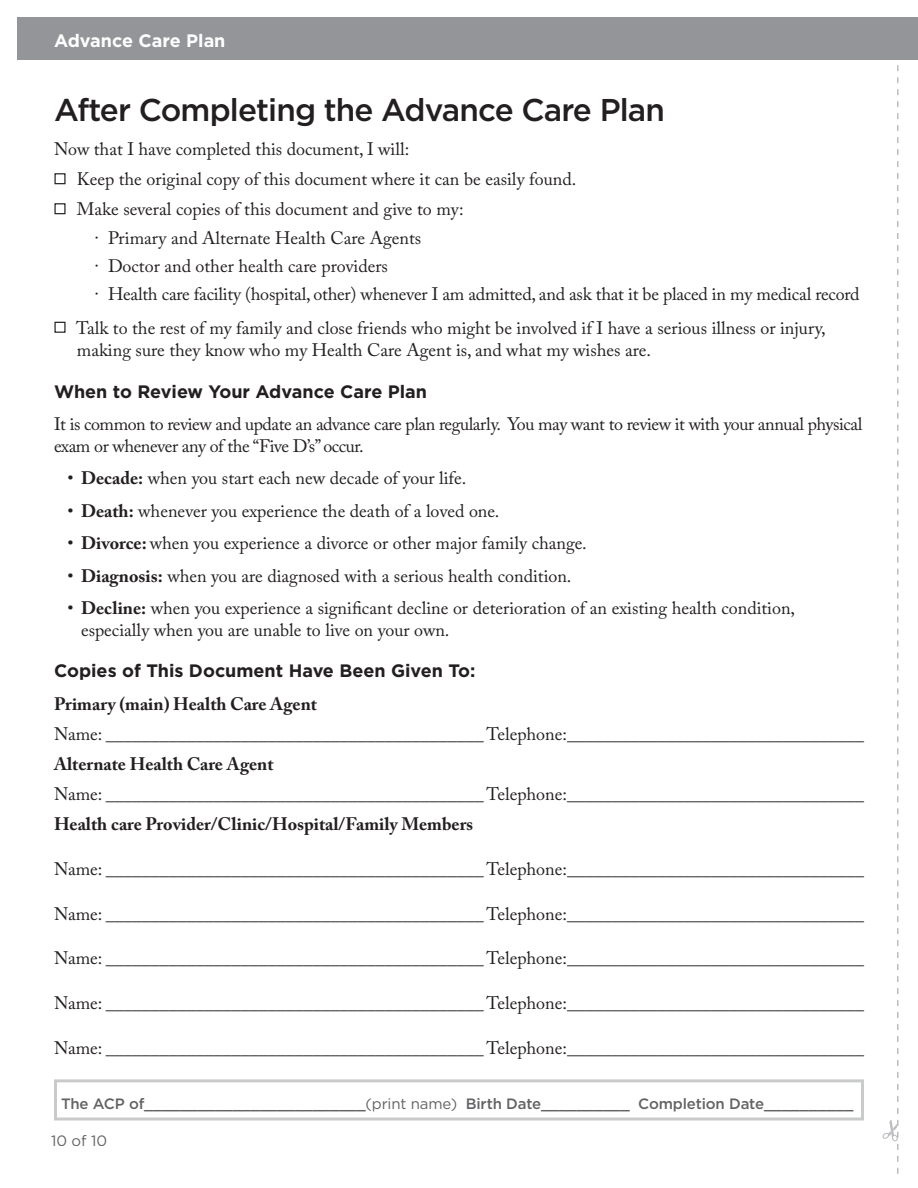
<style>
.page{position:relative;width:918px;height:1188px;background:#fff}
.page>*{position:absolute;margin:0;border:0;box-sizing:border-box;transform-origin:0 0}
.Header_1__Navy{font:500 31.5px "Gotham";letter-spacing:-.03em;color:#231f20}
.Body_Copy{font:18px/21.6px "Adobe Caslon Pro";color:#231f20}
.Body_Copy-2{font:18px/21.6px "Adobe Caslon Pro";letter-spacing:-.025em;color:#231f20}
.Body_Copy-3{font:700 18px "Adobe Caslon Pro";color:#231f20}
.Header_2__Navy{font:700 18px "Gotham";color:#231f20}
.t1{font:700 18px "Gotham";color:#fff}
.t2{font:500 15px "Gotham";letter-spacing:-.01em;color:#636366}
.t3{font:15px "Gotham";color:#231f20}
.s1{font-weight:700}
.s2{font-weight:400}
</style>
<div class="page">
<svg style="left:882px;top:65px;width:16px;height:1109px"></svg>
<div style="left:17px;top:17px;width:901px;height:43px;background:#939598"></div>
<div style="left:54px;top:1079px;width:810px;height:41px;border:3px solid #939598"></div>
<div style="left:54px;top:173px;width:12px;height:11px;border:1px solid #231f20"></div>
<div style="left:54px;top:203px;width:12px;height:11px;border:1px solid #231f20"></div>
<div style="left:54px;top:322px;width:12px;height:11px;border:1px solid #231f20"></div>
<p class="t1" style="left:54px;top:28px;width:173px">Advance Care Plan</p>
<p class="Header_1__Navy" style="left:54px;top:89px;width:613px">After Completing the Advance Care Plan</p>
<p class="Body_Copy" style="left:54px;top:138px;width:357px">Now that I have completed this document, I will:</p>
<p class="Body_Copy" style="left:77px;top:168px;width:501px">Keep the original copy of this document where it can be easily found.</p>
<p class="Body_Copy" style="left:77px;top:198px;width:388px">Make several copies of this document and give to my:</p>
<p class="Body_Copy" style="left:94px;top:227px;width:328px">∙ Primary and Alternate Health Care Agents</p>
<p class="Body_Copy" style="left:94px;top:255px;width:295px">∙ Doctor and other health care providers</p>
<p class="Body_Copy" style="left:94px;top:283px;width:767px">∙ Health care facility (hospital, other) whenever I am admitted, and ask that it be placed in my medical record</p>
<p class="Body_Copy" style="left:76px;top:317px;width:751px">Talk to the rest of my family and close friends who might be involved if I have a serious illness or injury, making sure they know who my Health Care Agent is, and what my wishes are.</p>
<p class="Header_2__Navy" style="left:54px;top:379px;width:375px">When to Review Your Advance Care Plan</p>
<p class="Body_Copy-2" style="left:54px;top:413px;width:810px">It is common to review and update an advance care plan regularly. You may want to review it with your annual physical exam or whenever any of the “Five D’s” occur.</p>
<p class="Body_Copy" style="left:68px;top:467px;width:400px">• <span class="s1">Decade:</span> when you start each new decade of your life.</p>
<p class="Body_Copy" style="left:68px;top:500px;width:434px">• <span class="s1">Death:</span> whenever you experience the death of a loved one.</p>
<p class="Body_Copy" style="left:68px;top:532px;width:521px">• <span class="s1">Divorce:</span> when you experience a divorce or other major family change.</p>
<p class="Body_Copy" style="left:68px;top:565px;width:506px">• <span class="s1">Diagnosis:</span> when you are diagnosed with a serious health condition.</p>
<p class="Body_Copy" style="left:81px;top:597px;width:716px;text-indent:-14px">• <span class="s1">Decline:</span> when you experience a significant decline or deterioration of an existing health condition, especially when you are unable to live on your own.</p>
<p class="Header_2__Navy" style="left:54px;top:659px;width:423px">Copies of This Document Have Been Given To:</p>
<p class="Body_Copy-3" style="left:54px;top:693px;width:265px">Primary (main) Health Care Agent</p>
<p class="Body_Copy" style="left:54px;top:723px;width:812px">Name: __________________________________________ Telephone:_________________________________</p>
<p class="Body_Copy-3" style="left:54px;top:753px;width:221px">Alternate Health Care Agent</p>
<p class="Body_Copy" style="left:54px;top:783px;width:812px">Name: __________________________________________ Telephone:_________________________________</p>
<p class="Body_Copy-3" style="left:54px;top:814px;width:421px">Health care Provider/Clinic/Hospital/Family Members</p>
<p class="Body_Copy" style="left:54px;top:858px;width:812px">Name: __________________________________________ Telephone:_________________________________</p>
<p class="Body_Copy" style="left:54px;top:903px;width:812px">Name: __________________________________________ Telephone:_________________________________</p>
<p class="Body_Copy" style="left:54px;top:947px;width:812px">Name: __________________________________________ Telephone:_________________________________</p>
<p class="Body_Copy" style="left:54px;top:992px;width:812px">Name: __________________________________________ Telephone:_________________________________</p>
<p class="Body_Copy" style="left:54px;top:1037px;width:812px">Name: __________________________________________ Telephone:_________________________________</p>
<p class="t2" style="left:61px;top:1094px;width:794px">The ACP of_________________________<span class="s2">(print name)</span> Birth Date__________ Completion Date__________</p>
<p class="t3" style="left:51px;top:1131px;width:58px">10 of 10</p>
</div>
